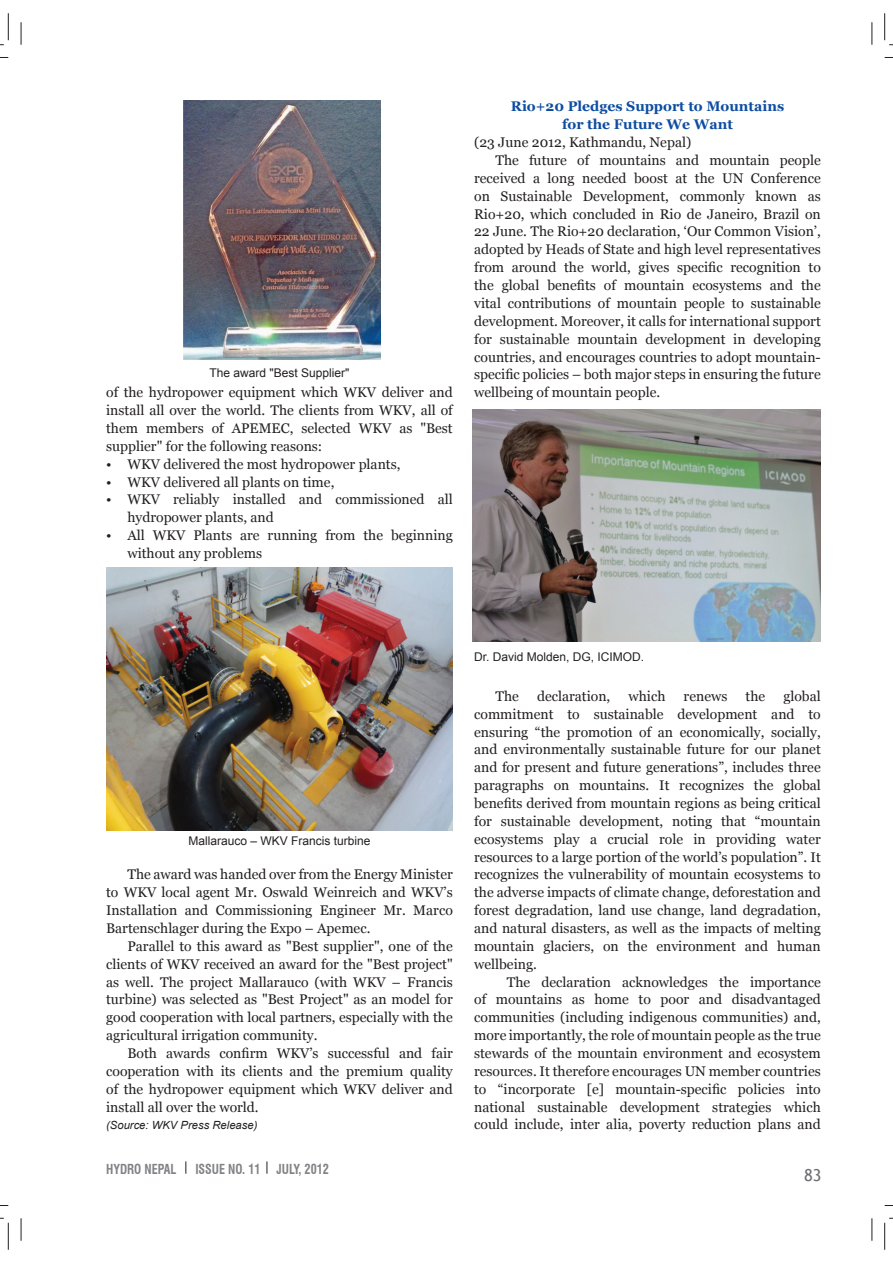
<style>
.page{position:relative;width:893px;height:1263px;background:#fff}
.page>*{position:absolute;margin:0;border:0;box-sizing:border-box;transform-origin:0 0}
.t1{font:16.5px "Trebuchet MS";color:#6c6d70}
.t2{font:13.95px/17.9px "Georgia";color:#231f20;text-align:justify}
.t3{font:700 13.95px/17.9px "Georgia";color:#0d4da1;text-align:center}
.t4{font:700 condensed 13.5px "Swiss 721 BT";color:#808285;scale:.9 1}
.t5{font:12px "Arial";color:#231f20}
.t6{font:italic 11.25px "Arial";color:#231f20}
</style>
<div class="page">
<svg style="left:185px;top:1161px;width:1px;height:13px"></svg>
<svg style="left:266px;top:1161px;width:1px;height:13px"></svg>
<img style="left:183px;top:100px;width:198px;height:260px">
<img style="left:106px;top:568px;width:347px;height:262px">
<img style="left:472px;top:409px;width:348px;height:232px">
<svg style="left:21px;top:22px;width:1px;height:23px"></svg>
<svg style="left:21px;top:1218px;width:1px;height:23px"></svg>
<svg style="left:871px;top:22px;width:1px;height:23px"></svg>
<svg style="left:871px;top:1218px;width:1px;height:23px"></svg>
<svg style="left:0;top:13px;width:9px;height:33px"></svg>
<svg style="left:0;top:1217px;width:9px;height:33px"></svg>
<svg style="left:884px;top:13px;width:8px;height:33px"></svg>
<svg style="left:884px;top:1217px;width:8px;height:33px"></svg>
<p class="t5" style="left:209px;top:367px;width:141px">The award "Best Supplier"</p>
<p class="t2" style="left:106px;top:383px;width:348px">of the hydropower equipment which WKV deliver and install all over the world. The clients from WKV, all of them members of APEMEC, selected WKV as "Best supplier" for the following reasons:</p>
<p class="t2" style="left:106px;top:455px;width:296px">• WKV delivered the most hydropower plants,</p>
<p class="t2" style="left:106px;top:473px;width:230px">• WKV delivered all plants on time,</p>
<p class="t2" style="left:127px;top:491px;width:327px;text-indent:-21px">• WKV reliably installed and commissioned all hydropower plants, and</p>
<p class="t2" style="left:127px;top:526px;width:327px;text-indent:-21px">• All WKV Plants are running from the beginning without any problems</p>
<p class="t3" style="left:511px;top:98px;width:275px">Rio+20 Pledges Support to Mountains for the Future We Want</p>
<p class="t2" style="left:474px;top:133px;width:218px">(23 June 2012, Kathmandu, Nepal)</p>
<p class="t2" style="left:495px;top:151px;width:327px">The future of mountains and mountain people</p>
<p class="t2" style="left:474px;top:169px;width:348px">received a long needed boost at the UN Conference</p>
<p class="t2" style="left:474px;top:187px;width:348px">on Sustainable Development, commonly known as</p>
<p class="t2" style="left:474px;top:205px;width:348px">Rio+20, which concluded in Rio de Janeiro, Brazil on</p>
<p class="t2" style="left:474px;top:223px;width:348px">22 June. The Rio+20 declaration, ‘Our Common Vision’,</p>
<p class="t2" style="left:474px;top:241px;width:348px">adopted by Heads of State and high level representatives</p>
<p class="t2" style="left:474px;top:258px;width:348px">from around the world, gives specific recognition to</p>
<p class="t2" style="left:474px;top:276px;width:348px">the global benefits of mountain ecosystems and the</p>
<p class="t2" style="left:474px;top:294px;width:348px">vital contributions of mountain people to sustainable</p>
<p class="t2" style="left:474px;top:312px;width:348px">development. Moreover, it calls for international support</p>
<p class="t2" style="left:474px;top:330px;width:348px">for sustainable mountain development in developing</p>
<p class="t2" style="left:474px;top:348px;width:348px">countries, and encourages countries to adopt mountain-</p>
<p class="t2" style="left:474px;top:366px;width:348px">specific policies – both major steps in ensuring the future</p>
<p class="t2" style="left:474px;top:383px;width:188px">wellbeing of mountain people.</p>
<p class="t5" style="left:188px;top:834px;width:184px">Mallarauco – WKV Francis turbine</p>
<p class="t2" style="left:106px;top:866px;width:348px;text-indent:21px">The award was handed over from the Energy Minister to WKV local agent Mr. Oswald Weinreich and WKV’s Installation and Commissioning Engineer Mr. Marco Bartenschlager during the Expo – Apemec.</p>
<p class="t2" style="left:106px;top:937px;width:348px;text-indent:21px">Parallel to this award as "Best supplier", one of the clients of WKV received an award for the "Best project" as well. The project Mallarauco (with WKV – Francis turbine) was selected as "Best Project" as an model for good cooperation with local partners, especially with the agricultural irrigation community.</p>
<p class="t2" style="left:106px;top:1044px;width:348px;text-indent:21px">Both awards confirm WKV’s successful and fair cooperation with its clients and the premium quality of the hydropower equipment which WKV deliver and install all over the world.</p>
<p class="t6" style="left:106px;top:1119px;width:153px">(Source: WKV Press Release)</p>
<p class="t5" style="left:474px;top:650px;width:172px">Dr. David Molden, DG, ICIMOD.</p>
<p class="t2" style="left:495px;top:687px;width:25px">The</p>
<p class="t2" style="left:537px;top:687px;width:75px">declaration,</p>
<p class="t2" style="left:628px;top:687px;width:38px">which</p>
<p class="t2" style="left:683px;top:687px;width:45px">renews</p>
<p class="t2" style="left:745px;top:687px;width:21px">the</p>
<p class="t2" style="left:474px;top:687px;width:348px;text-indent:309px">global commitment to sustainable development and to ensuring “the promotion of an economically, socially, and environmentally sustainable future for our planet and for present and future generations”, includes three paragraphs on mountains. It recognizes the global benefits derived from mountain regions as being critical for sustainable development, noting that “mountain ecosystems play a crucial role in providing water resources to a large portion of the world’s population”. It recognizes the vulnerability of mountain ecosystems to the adverse impacts of climate change, deforestation and forest degradation, land use change, land degradation, and natural disasters, as well as the impacts of melting mountain glaciers, on the environment and human wellbeing.</p>
<p class="t2" style="left:474px;top:973px;width:348px;text-indent:33px">The declaration acknowledges the importance of mountains as home to poor and disadvantaged communities (including indigenous communities) and, more importantly, the role of mountain people as the true stewards of the mountain environment and ecosystem resources. It therefore encourages UN member countries to “incorporate [e] mountain-specific policies into national sustainable development strategies which could include, inter alia, poverty reduction plans and</p>
<p class="t4" style="left:106px;top:1161px;width:79px">HYDRO NEPAL</p>
<p class="t4" style="left:195px;top:1161px;width:150px">ISSUE NO. 11 JULY, 2012</p>
<p class="t1" style="left:804px;top:1165px;width:19px">83</p>
</div>
